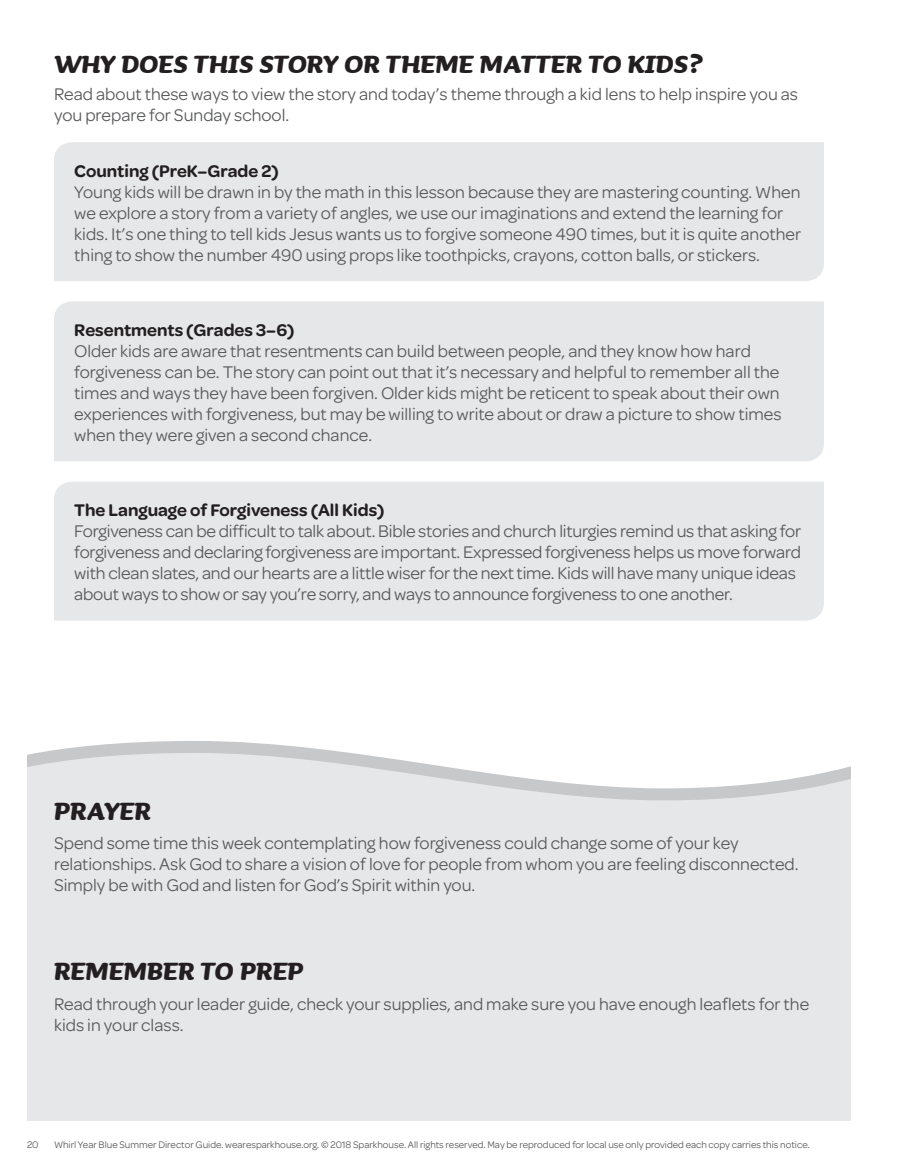
<style>
.page{position:relative;width:905px;height:1175px;background:#fff}
.page>*{position:absolute;margin:0;border:0;box-sizing:border-box;transform-origin:0 0}
.t1{font:italic 700 31.5px "Sauna";color:#231f20}
.t2{font:18px/21px "Omnes";color:#57585a}
.t3{font:600 18px "Omnes";color:#231f20}
.t4{font:10.2px "Omnes";color:#57585a}
</style>
<div class="page">
<div style="left:27px;top:800px;width:823px;height:320px;background:#e6e7e9"></div>
<svg style="left:27px;top:741px;width:823px;height:59px"></svg>
<div style="left:54px;top:142px;width:770px;height:139px;background:#e6e7e9"></div>
<div style="left:54px;top:301px;width:770px;height:160px;background:#e6e7e9"></div>
<div style="left:54px;top:482px;width:770px;height:138px;background:#e6e7e9"></div>
<h1 class="t1" style="left:54px;top:45px;width:649px">WHY DOES THIS STORY OR THEME MATTER TO KIDS?</h1>
<p class="t2" style="left:54px;top:83px;width:745px">Read about these ways to view the story and today’s theme through a kid lens to help inspire you as you prepare for Sunday school.</p>
<p class="t3" style="left:74px;top:161px;width:206px">Counting (PreK–Grade 2)</p>
<p class="t2" style="left:74px;top:181px;width:728px">Young kids will be drawn in by the math in this lesson because they are mastering counting. When we explore a story from a variety of angles, we use our imaginations and extend the learning for kids. It’s one thing to tell kids Jesus wants us to forgive someone 490 times, but it is quite another thing to show the number 490 using props like toothpicks, crayons, cotton balls, or stickers.</p>
<p class="t3" style="left:74px;top:320px;width:222px">Resentments (Grades 3–6)</p>
<p class="t2" style="left:74px;top:341px;width:708px">Older kids are aware that resentments can build between people, and they know how hard forgiveness can be. The story can point out that it’s necessary and helpful to remember all the times and ways they have been forgiven. Older kids might be reticent to speak about their own experiences with forgiveness, but may be willing to write about or draw a picture to show times when they were given a second chance.</p>
<p class="t3" style="left:74px;top:500px;width:312px">The Language of Forgiveness (All Kids)</p>
<p class="t2" style="left:74px;top:521px;width:728px">Forgiveness can be difficult to talk about. Bible stories and church liturgies remind us that asking for forgiveness and declaring forgiveness are important. Expressed forgiveness helps us move forward with clean slates, and our hearts are a little wiser for the next time. Kids will have many unique ideas about ways to show or say you’re sorry, and ways to announce forgiveness to one another.</p>
<h1 class="t1" style="left:54px;top:791px;width:98px">PRAYER</h1>
<p class="t2" style="left:54px;top:833px;width:746px">Spend some time this week contemplating how forgiveness could change some of your key relationships. Ask God to share a vision of love for people from whom you are feeling disconnected.<br>Simply be with God and listen for God’s Spirit within you.</p>
<h1 class="t1" style="left:54px;top:950px;width:251px">REMEMBER TO PREP</h1>
<p class="t2" style="left:54px;top:993px;width:756px">Read through your leader guide, check your supplies, and make sure you have enough leaflets for the kids in your class.</p>
<p class="t4" style="left:27px;top:1138px;width:13px">20</p>
<p class="t4" style="left:54px;top:1138px;width:757px">Whirl Year Blue Summer Director Guide. wearesparkhouse.org. © 2018 Sparkhouse. All rights reserved. May be reproduced for local use only provided each copy carries this notice.</p>
</div>
